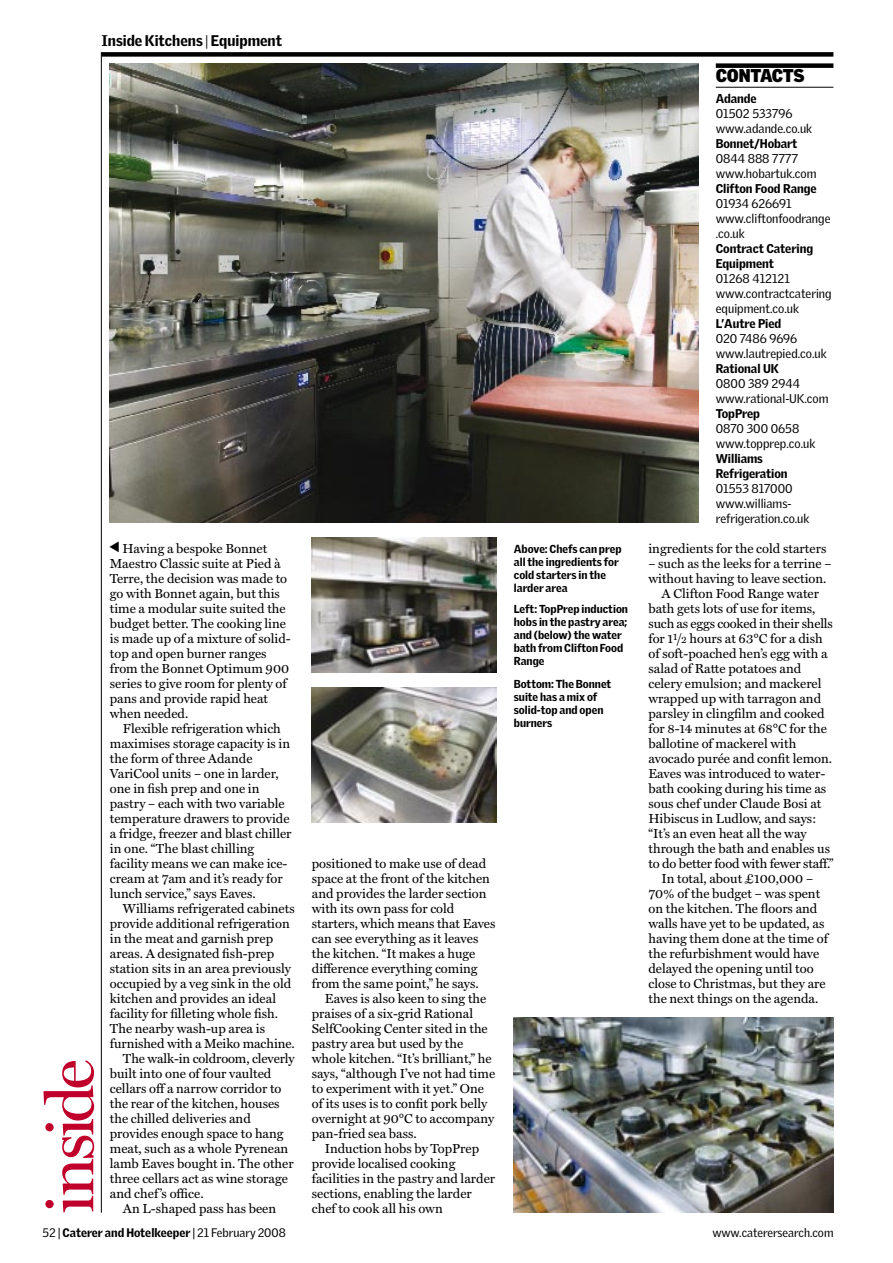
<style>
.page{position:relative;width:893px;height:1263px;background:#fff}
.page>*{position:absolute;margin:0;border:0;box-sizing:border-box;transform-origin:0 0}
.t1{font:66.75px "Miller Display";letter-spacing:-.05em;color:#c0002a}
.t2{font:900 18px "Griffith Gothic";letter-spacing:-.02em;color:#000}
.t3{font:900 15px "Griffith Gothic";color:#000}
.t4{font:13.2px/15px "Miller Text";color:#000}
.t5{font:12.3px/15px "Griffith Gothic";color:#000}
.t6{font:900 12.3px/15px "Griffith Gothic";letter-spacing:-.005em;color:#000}
.t7{font:900 12px "Griffith Gothic";color:#000}
.t8{font:12px "Griffith Gothic";color:#000}
.t9{font:900 11.25px/13.2px "Griffith Gothic";color:#000}
.s1{font-weight:300;font-size:14.25px}
.s2{font-size:10.2px}
.s3{font-weight:400}
</style>
<div class="page">
<hr style="left:101px;top:52px;width:1px;height:1161px;background:#000">
<div style="left:101px;top:52px;width:732px;height:5px;background:#000"></div>
<div style="left:716px;top:63px;width:117px;height:5px;background:#000"></div>
<hr style="left:716px;top:87px;width:117px;height:1px;background:#000">
<img style="left:514px;top:1018px;width:319px;height:195px">
<img style="left:312px;top:688px;width:185px;height:135px">
<img style="left:110px;top:64px;width:589px;height:459px">
<img style="left:312px;top:538px;width:185px;height:135px">
<p class="t3" style="left:101px;top:32px;width:182px">Inside Kitchens <span class="s1">|</span> Equipment</p>
<h1 class="t1" style="left:31px;top:1213px;width:156px;rotate:-90deg">inside</h1>
<p class="t4" style="left:110px;top:540px;width:182px;text-indent:13px">Having a bespoke Bonnet<br>Maestro Classic suite at Pied à<br>Terre, the decision was made to go with Bonnet again, but this time a modular suite suited the budget better. The cooking line is made up of a mixture of solid&shy;top and open burner ranges from the Bonnet Optimum 900 series to give room for plenty of pans and provide rapid heat when needed.</p>
<p class="t4" style="left:110px;top:720px;width:183px;text-indent:13px">Flexible refrigeration which maximises storage capacity is in the form of three Adande<br>VariCool units – one in larder, one in fish prep and one in pastry – each with two variable temperature drawers to provide a fridge, freezer and blast chiller in one. “The blast chilling facility means we can make ice&shy;cream at 7am and it’s ready for lunch service,” says Eaves.</p>
<p class="t4" style="left:123px;top:900px;width:173px">Williams refrigerated cabinets</p>
<p class="t4" style="left:110px;top:915px;width:181px">provide additional refrigeration</p>
<p class="t4" style="left:110px;top:930px;width:165px">in the meat and garnish prep</p>
<p class="t4" style="left:110px;top:945px;width:166px">areas. A designated fish-prep</p>
<p class="t4" style="left:110px;top:960px;width:183px">station sits in an area previously</p>
<p class="t4" style="left:110px;top:975px;width:183px">occupied by a veg sink in the old</p>
<p class="t4" style="left:110px;top:990px;width:168px">kitchen and provides an ideal</p>
<p class="t4" style="left:110px;top:1005px;width:170px">facility for filleting whole fish.</p>
<p class="t4" style="left:110px;top:1020px;width:157px">The nearby wash-up area is</p>
<p class="t4" style="left:110px;top:1035px;width:186px">furnished with a Meiko machine.</p>
<p class="t4" style="left:123px;top:1050px;width:173px">The walk-in coldroom, cleverly</p>
<p class="t4" style="left:110px;top:1065px;width:163px">built into one of four vaulted</p>
<p class="t4" style="left:110px;top:1080px;width:173px">cellars off a narrow corridor to</p>
<p class="t4" style="left:110px;top:1095px;width:171px">the rear of the kitchen, houses</p>
<p class="t4" style="left:110px;top:1110px;width:142px">the chilled deliveries and</p>
<p class="t4" style="left:110px;top:1125px;width:175px">provides enough space to hang</p>
<p class="t4" style="left:110px;top:1140px;width:180px">meat, such as a whole Pyrenean</p>
<p class="t4" style="left:110px;top:1155px;width:185px">lamb Eaves bought in. The other</p>
<p class="t4" style="left:110px;top:1170px;width:180px">three cellars act as wine storage</p>
<p class="t4" style="left:110px;top:1185px;width:95px">and chef ’s office.</p>
<p class="t4" style="left:123px;top:1200px;width:155px">An L-shaped pass has been</p>
<p class="t4" style="left:312px;top:855px;width:185px">positioned to make use of dead space at the front of the kitchen and provides the larder section with its own pass for cold starters, which means that Eaves can see everything as it leaves the kitchen. “It makes a huge difference everything coming from the same point,” he says.</p>
<p class="t4" style="left:312px;top:990px;width:185px;text-indent:13px">Eaves is also keen to sing the praises of a six-grid Rational<br>SelfCooking Center sited in the pastry area but used by the whole kitchen. “It’s brilliant,” he says, “although I’ve not had time to experiment with it yet.” One of its uses is to confit pork belly overnight at 90°C to accompany pan-fried sea bass.</p>
<p class="t4" style="left:312px;top:1140px;width:185px;text-indent:13px">Induction hobs by TopPrep provide localised cooking facilities in the pastry and larder sections, enabling the larder chef to cook all his own</p>
<p class="t9" style="left:514px;top:542px;width:109px">Above: Chefs can prep all the ingredients for cold starters in the larder area</p>
<p class="t9" style="left:514px;top:602px;width:116px">Left: TopPrep induction hobs in the pastry area; and (below) the water bath from Clifton Food<br>Range</p>
<p class="t9" style="left:514px;top:677px;width:99px">Bottom: The Bonnet suite has a mix of solid‑top and open burners</p>
<h2 class="t2" style="left:716px;top:65px;width:90px">CONTACTS</h2>
<p class="t6" style="left:716px;top:90px;width:43px">Adande</p>
<p class="t5" style="left:716px;top:105px;width:98px">01502 533796 www.adande.co.uk</p>
<p class="t6" style="left:716px;top:135px;width:83px">Bonnet/Hobart</p>
<p class="t5" style="left:716px;top:150px;width:102px">0844 888 7777 www.hobartuk.com</p>
<p class="t6" style="left:716px;top:180px;width:103px">Clifton Food Range</p>
<p class="t5" style="left:716px;top:195px;width:116px">01934 626691 www.cliftonfoodrange .co.uk</p>
<p class="t6" style="left:716px;top:240px;width:99px">Contract Catering<br>Equipment</p>
<p class="t5" style="left:716px;top:270px;width:117px">01268 412121 www.contractcatering equipment.co.uk</p>
<p class="t6" style="left:716px;top:315px;width:67px">L’Autre Pied</p>
<p class="t5" style="left:716px;top:330px;width:112px">020 7486 9696 www.lautrepied.co.uk</p>
<p class="t6" style="left:716px;top:360px;width:65px">Rational UK</p>
<p class="t5" style="left:716px;top:375px;width:114px">0800 389 2944 www.rational-UK.com</p>
<p class="t6" style="left:716px;top:405px;width:46px">TopPrep</p>
<p class="t5" style="left:716px;top:420px;width:101px">0870 300 0658 www.topprep.co.uk</p>
<p class="t6" style="left:716px;top:450px;width:73px">Williams<br>Refrigeration</p>
<p class="t5" style="left:716px;top:480px;width:95px">01553 817000 www.williams&shy;refrigeration.co.uk</p>
<p class="t4" style="left:648px;top:540px;width:179px">ingredients for the cold starters</p>
<p class="t4" style="left:648px;top:555px;width:184px">– such as the leeks for a terrine –</p>
<p class="t4" style="left:648px;top:570px;width:180px">without having to leave section.</p>
<p class="t4" style="left:662px;top:585px;width:159px">A Clifton Food Range water</p>
<p class="t4" style="left:648px;top:600px;width:169px">bath gets lots of use for items,</p>
<p class="t4" style="left:648px;top:615px;width:186px">such as eggs cooked in their shells</p>
<p class="t4" style="left:648px;top:630px;width:176px">for 1<sup>1</sup>/<span class="s2">2</span> hours at 63°C for a dish</p>
<p class="t4" style="left:648px;top:645px;width:181px">of soft-poached hen’s egg with a</p>
<p class="t4" style="left:648px;top:660px;width:154px">salad of Ratte potatoes and</p>
<p class="t4" style="left:648px;top:675px;width:175px">celery emulsion; and mackerel</p>
<p class="t4" style="left:648px;top:690px;width:174px">wrapped up with tarragon and</p>
<p class="t4" style="left:648px;top:705px;width:178px">parsley in clingfilm and cooked</p>
<p class="t4" style="left:648px;top:720px;width:180px">for 8-14 minutes at 68°C for the</p>
<p class="t4" style="left:648px;top:735px;width:149px">ballotine of mackerel with</p>
<p class="t4" style="left:648px;top:750px;width:185px">avocado purée and confit lemon.</p>
<p class="t4" style="left:648px;top:765px;width:178px">Eaves was introduced to water-</p>
<p class="t4" style="left:648px;top:780px;width:179px">bath cooking during his time as</p>
<p class="t4" style="left:648px;top:795px;width:174px">sous chef under Claude Bosi at</p>
<p class="t4" style="left:648px;top:810px;width:170px">Hibiscus in Ludlow, and says:</p>
<p class="t4" style="left:648px;top:825px;width:160px">“It’s an even heat all the way</p>
<p class="t4" style="left:648px;top:840px;width:183px">through the bath and enables us</p>
<p class="t4" style="left:648px;top:855px;width:186px">to do better food with fewer staff.”</p>
<p class="t4" style="left:662px;top:870px;width:153px">In total, about £100,000 –</p>
<p class="t4" style="left:648px;top:885px;width:173px">70% of the budget – was spent</p>
<p class="t4" style="left:648px;top:900px;width:170px">on the kitchen. The floors and</p>
<p class="t4" style="left:648px;top:915px;width:177px">walls have yet to be updated, as</p>
<p class="t4" style="left:648px;top:930px;width:181px">having them done at the time of</p>
<p class="t4" style="left:648px;top:945px;width:172px">the refurbishment would have</p>
<p class="t4" style="left:648px;top:960px;width:167px">delayed the opening until too</p>
<p class="t4" style="left:648px;top:975px;width:179px">close to Christmas, but they are</p>
<p class="t4" style="left:648px;top:990px;width:171px">the next things on the agenda.</p>
<p class="t7" style="left:43px;top:1226px;width:245px"><span class="s3">52 |</span> Caterer and Hotelkeeper <span class="s3">| 21 February 2008</span></p>
<p class="t8" style="left:712px;top:1226px;width:123px">www.caterersearch.com</p>
</div>
